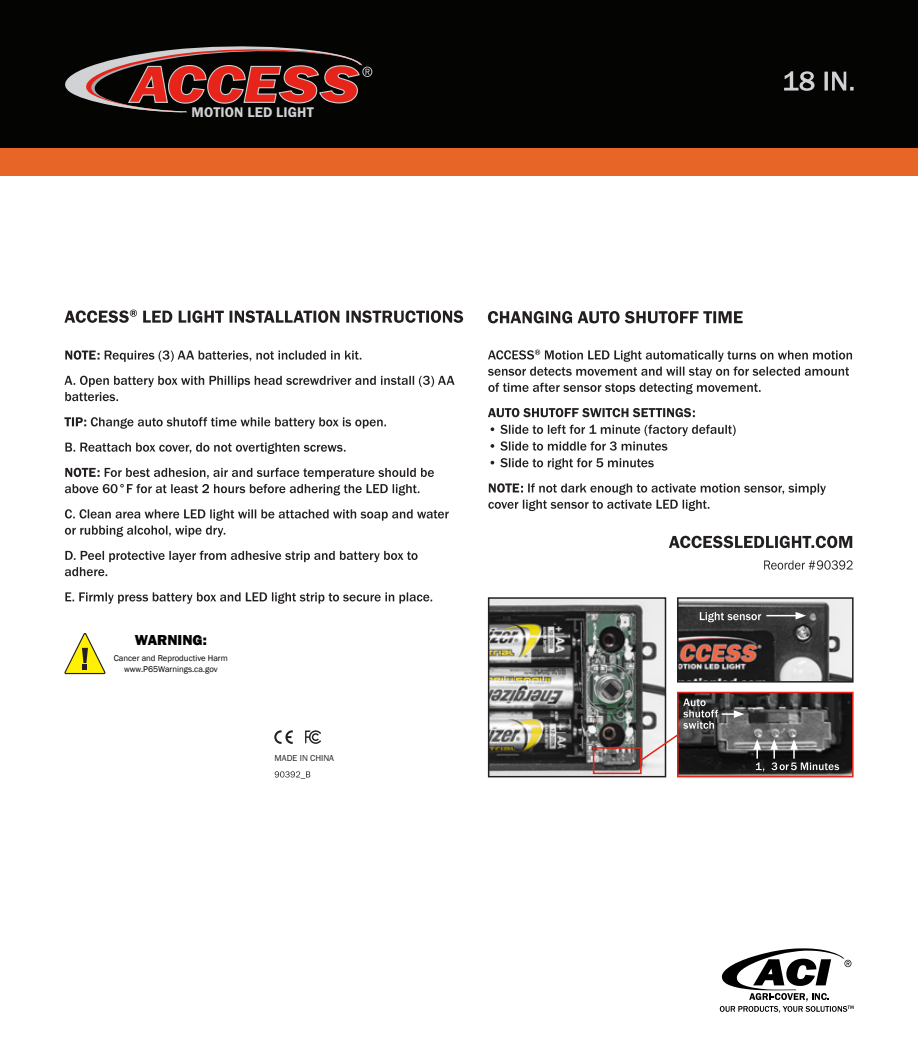
<style>
.page{position:relative;width:918px;height:1040px;background:#fff}
.page>*{position:absolute;margin:0;border:0;box-sizing:border-box;transform-origin:0 0}
.t1{font:italic 800 53.85px "Franklin Gothic";color:#e72419;scale:1.15 1}
.t2{font:800 14.85px "Franklin Gothic";color:#000}
.t3{font:600 14.4px "Franklin Gothic";letter-spacing:.01em;color:#d1d2d4}
.t4{font:9px "Franklin Gothic URW Boo";color:#231f20}
.t5{font:8.7px/10.4px "Franklin Gothic";color:#000;text-align:center}
</style>
<div class="page">
<div style="left:0;top:0;width:918px;height:148px;background:#040503"></div>
<div style="left:0;top:148px;width:918px;height:28px;background:#e66527"></div>
<img style="left:491px;top:600px;width:172px;height:174px">
<div style="left:488px;top:597px;width:178px;height:180px;border:2px solid #231f20"></div>
<img style="left:680px;top:600px;width:171px;height:79px">
<div style="left:677px;top:597px;width:177px;height:85px;border:2px solid #231f20"></div>
<div style="left:593px;top:747px;width:49px;height:27px;border:2px solid #e72419"></div>
<svg style="left:784px;top:71px;width:70px;height:20px"></svg>
<svg style="left:720px;top:948px;width:134px;height:64px"></svg>
<svg style="left:64px;top:309px;width:399px;height:14px"></svg>
<svg style="left:488px;top:311px;width:255px;height:12px"></svg>
<svg style="left:764px;top:560px;width:89px;height:9px"></svg>
<svg style="left:669px;top:535px;width:183px;height:13px"></svg>
<svg style="left:64px;top:633px;width:42px;height:41px"></svg>
<svg style="left:305px;top:730px;width:16px;height:14px"></svg>
<svg style="left:274px;top:730px;width:19px;height:14px"></svg>
<svg style="left:275px;top:771px;width:35px;height:7px"></svg>
<hr style="left:766px;top:615px;width:32px;height:1px;background:#fff">
<svg style="left:796px;top:612px;width:10px;height:7px"></svg>
<img style="left:680px;top:694px;width:171px;height:80px">
<div style="left:677px;top:691px;width:177px;height:86px;border:2px solid #e72419"></div>
<svg style="left:753px;top:739px;width:86px;height:32px;background:#535353"></svg>
<svg style="left:639px;top:698px;width:105px;height:64px"></svg>
<svg style="left:65px;top:592px;width:367px;height:11px"></svg>
<svg style="left:65px;top:550px;width:353px;height:26px"></svg>
<svg style="left:65px;top:509px;width:384px;height:28px"></svg>
<svg style="left:65px;top:468px;width:369px;height:27px"></svg>
<svg style="left:65px;top:442px;width:281px;height:12px"></svg>
<svg style="left:64px;top:417px;width:322px;height:12px"></svg>
<svg style="left:64px;top:376px;width:391px;height:25px"></svg>
<svg style="left:65px;top:350px;width:296px;height:12px"></svg>
<svg style="left:700px;top:612px;width:61px;height:10px"></svg>
<svg style="left:488px;top:483px;width:338px;height:28px"></svg>
<svg style="left:491px;top:458px;width:163px;height:11px"></svg>
<svg style="left:491px;top:424px;width:245px;height:26px"></svg>
<svg style="left:488px;top:408px;width:207px;height:9px"></svg>
<svg style="left:488px;top:349px;width:364px;height:45px"></svg>
<svg style="left:65px;top:46px;width:307px;height:66px"></svg>
<h1 class="t1" style="left:131px;top:49px;width:200px">ACCESS</h1>
<h3 class="t3" style="left:192px;top:103px;width:124px">MOTION LED LIGHT</h3>
<h2 class="t2" style="left:135px;top:630px;width:73px">WARNING:</h2>
<p class="t5" style="left:114px;top:653px;width:116px">Cancer and Reproductive Harm www.P65Warnings.ca.gov</p>
<p class="t4" style="left:275px;top:752px;width:61px">MADE IN CHINA</p>
</div>
